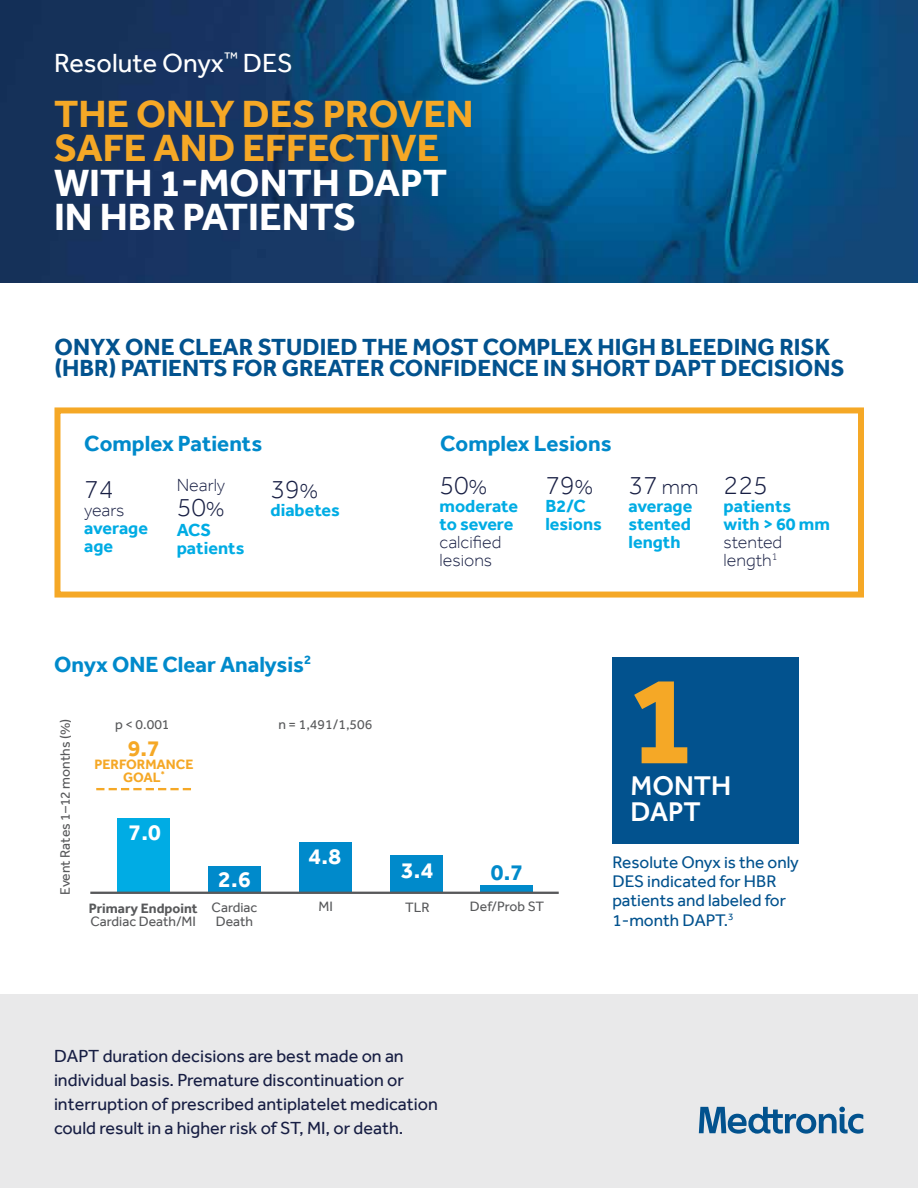
<style>
.page{position:relative;width:918px;height:1188px;background:#fff}
.page>*{position:absolute;margin:0;border:0;box-sizing:border-box;transform-origin:0 0}
.t1{font:700 129.9px "Effra";color:#f5a826}
.t2{font:700 39px/34.5px "Effra";color:#f5a826}
.t3{font:700 39px/34.5px "Effra";color:#fff}
.t4{font:500 27.75px/26px "Effra";color:#fff}
.t5{font:300 27px "Effra";color:#171e43}
.t6{font:27px "Effra";color:#fff}
.t7{font:700 24px/21px "Effra";color:#02528e}
.t8{font:700 23.25px "Effra";color:#fff}
.t9{font:700 23.25px "Effra";color:#008acb}
.t10{font:700 23.25px "Effra";color:#f5a826}
.t11{font:700 22.5px "Effra";color:#008acb}
.t12{font:18px/24px "Effra";color:#171e43}
.t13{font:700 18px/18px "Effra";color:#00ace4}
.t14{font:300 18px/18px "Effra";color:#171e43}
.t15{font:17.25px/19.5px "Effra";color:#02528e}
.t16{font:13.95px/14px "Effra";color:#58595b;text-align:center}
.t17{font:700 13.95px/12.8px "Effra";color:#f5a826;text-align:center}
.t18{font:700 13.95px "Effra";color:#58595b}
.s1{font-size:21.6px}
</style>
<div class="page">
<div style="left:54px;top:407px;width:810px;height:191px;border:6px solid #f5a826"></div>
<div style="left:0;top:994px;width:918px;height:194px;background:#e9e9ea"></div>
<div style="left:117px;top:819px;width:53px;height:74px;background:#00ace4"></div>
<div style="left:208px;top:867px;width:53px;height:26px;background:#008acb"></div>
<div style="left:299px;top:842px;width:53px;height:51px;background:#008acb"></div>
<div style="left:390px;top:856px;width:52px;height:37px;background:#008acb"></div>
<svg style="left:480px;top:885px;width:53px;height:7px"></svg>
<hr style="left:90px;top:892px;width:469px;height:2px;background:#58595b">
<svg style="left:96px;top:788px;width:95px;height:2px"></svg>
<img style="left:0;top:0;width:918px;height:283px">
<div style="left:612px;top:657px;width:187px;height:187px;background:#02528e"></div>
<svg style="left:699px;top:1107px;width:164px;height:27px"></svg>
<h3 class="t6" style="left:54px;top:47px;width:240px">Resolute Onyx<sup>™</sup> DES</h3>
<h2 class="t2" style="left:54px;top:96px;width:421px">THE ONLY DES PROVEN<br>SAFE AND EFFECTIVE</h2>
<h2 class="t3" style="left:54px;top:165px;width:395px">WITH 1-MONTH DAPT<br>IN HBR PATIENTS</h2>
<h3 class="t7" style="left:54px;top:336px;width:792px">ONYX ONE CLEAR STUDIED THE MOST COMPLEX HIGH BLEEDING RISK (HBR) PATIENTS FOR GREATER CONFIDENCE IN SHORT DAPT DECISIONS</h3>
<p class="t11" style="left:84px;top:430px;width:179px">Complex Patients</p>
<p class="t11" style="left:440px;top:430px;width:173px">Complex Lesions</p>
<h3 class="t5" style="left:84px;top:474px;width:31px">74</h3>
<p class="t14" style="left:84px;top:501px;width:42px">years</p>
<p class="t13" style="left:84px;top:519px;width:65px">average age</p>
<p class="t14" style="left:177px;top:476px;width:50px">Nearly</p>
<h3 class="t5" style="left:177px;top:492px;width:49px">50<span class="s1">%</span></h3>
<p class="t13" style="left:177px;top:521px;width:69px">ACS patients</p>
<h3 class="t5" style="left:271px;top:474px;width:49px">39<span class="s1">%</span></h3>
<p class="t13" style="left:271px;top:501px;width:71px">diabetes</p>
<h3 class="t5" style="left:440px;top:470px;width:49px">50<span class="s1">%</span></h3>
<p class="t13" style="left:440px;top:496px;width:80px">moderate to severe</p>
<p class="t14" style="left:440px;top:533px;width:63px">calcified lesions</p>
<h3 class="t5" style="left:545px;top:470px;width:49px">79<span class="s1">%</span></h3>
<p class="t13" style="left:545px;top:496px;width:58px">B2/C lesions</p>
<h3 class="t5" style="left:629px;top:470px;width:71px">37 <span class="s1">mm</span></h3>
<p class="t13" style="left:629px;top:496px;width:65px;text-align:justify">average stented length</p>
<h3 class="t5" style="left:724px;top:470px;width:46px">225</h3>
<p class="t13" style="left:724px;top:496px;width:108px">patients with &gt; 60 mm</p>
<p class="t14" style="left:724px;top:533px;width:60px">stented length<sup>1</sup></p>
<p class="t11" style="left:54px;top:650px;width:259px">Onyx ONE Clear Analysis<sup>2</sup></p>
<p class="t16" style="left:58px;top:895px;width:178px;rotate:-90deg">Event Rates 1–12 months (%)</p>
<p class="t16" style="left:115px;top:717px;width:56px">p &lt; 0.001</p>
<p class="t18" style="left:89px;top:899px;width:111px">Primary Endpoint</p>
<p class="t16" style="left:90px;top:915px;width:107px">Cardiac Death/MI</p>
<p class="t10" style="left:128px;top:734px;width:33px">9.7</p>
<p class="t17" style="left:94px;top:758px;width:101px">PERFORMANCE<br>GOAL<sup>*</sup></p>
<p class="t8" style="left:128px;top:818px;width:34px">7.0</p>
<p class="t16" style="left:279px;top:717px;width:95px">n = 1,491/1,506</p>
<p class="t8" style="left:218px;top:865px;width:34px">2.6</p>
<p class="t8" style="left:309px;top:842px;width:34px">4.8</p>
<p class="t8" style="left:401px;top:856px;width:34px">3.4</p>
<p class="t9" style="left:491px;top:858px;width:34px">0.7</p>
<p class="t16" style="left:212px;top:900px;width:47px">Cardiac<br>Death</p>
<p class="t16" style="left:318px;top:900px;width:16px">MI</p>
<p class="t16" style="left:405px;top:900px;width:26px">TLR</p>
<p class="t16" style="left:470px;top:900px;width:76px">Def/Prob ST</p>
<p class="t12" style="left:54px;top:1044px;width:385px">DAPT duration decisions are best made on an individual basis. Premature discontinuation or interruption of prescribed antiplatelet medication could result in a higher risk of ST, MI, or death.</p>
<h1 class="t1" style="left:627px;top:641px;width:72px">1</h1>
<h3 class="t4" style="left:630px;top:773px;width:103px">MONTH<br>DAPT</h3>
<p class="t15" style="left:612px;top:852px;width:188px">Resolute Onyx is the only<br>DES indicated for HBR patients and labeled for<br>1-month DAPT.<sup>3</sup></p>
</div>
